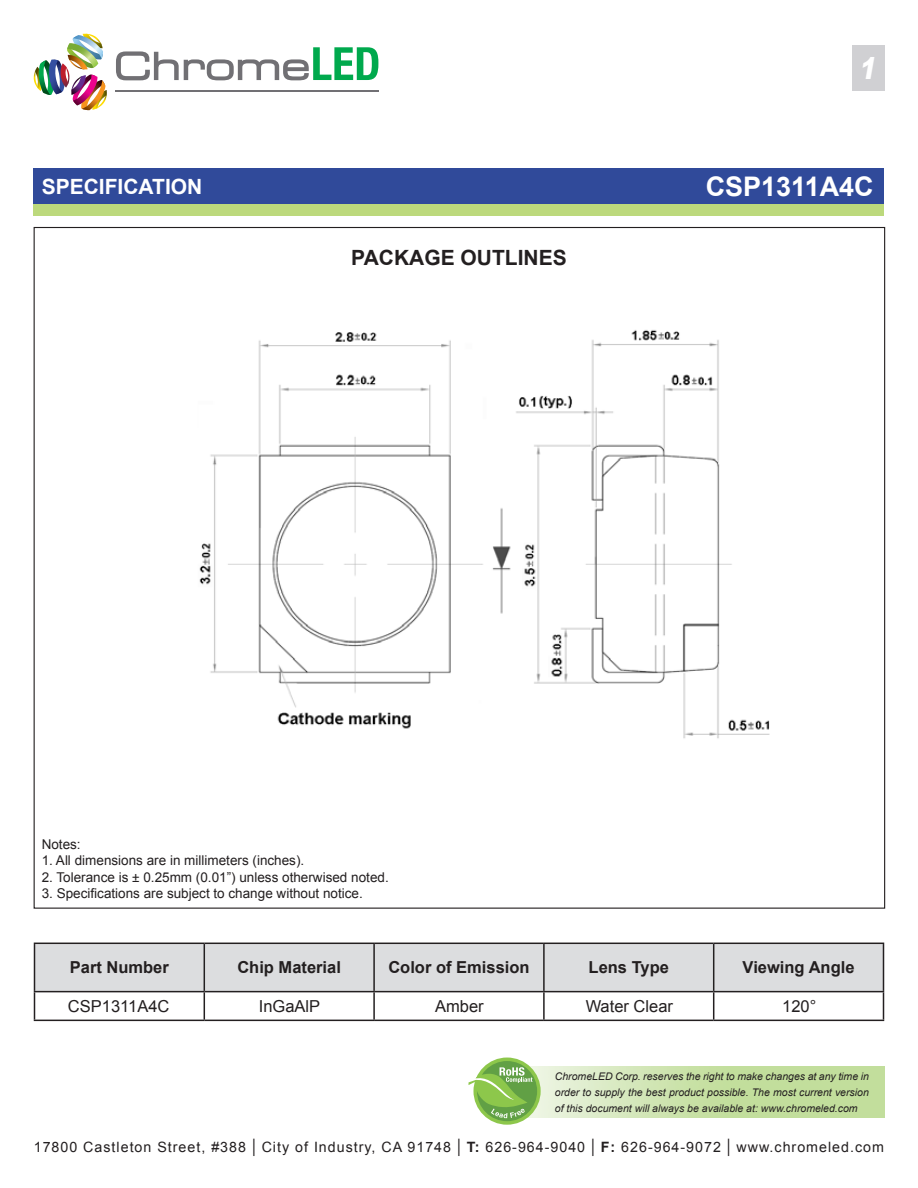
<style>
.page{position:relative;width:918px;height:1188px;background:#fff}
.page>*{position:absolute;margin:0;border:0;box-sizing:border-box;transform-origin:0 0}
.t1{font:italic 900 30px "Arial";color:#fff;scale:.8 1}
.t2{font:700 27px "Arial";color:#fff}
.t3{font:700 21px "Arial";color:#231f20}
.t4{font:700 21px "Arial";color:#fff}
.t5{font:700 16.5px "Arial";color:#231f20}
.t6{font:16.5px/20px "Arial";letter-spacing:-.005em;color:#000}
.t7{font:16.5px "Arial";color:#231f20}
.t8{font:14.25px "Arial";letter-spacing:.07em;color:#231f20}
.t9{font:13.5px "Arial";color:#231f20}
.t10{font:italic 10.5px/15.8px "Arial";color:#231f20;text-align:justify}
.s1{font-size:18.6px}
.s2{font-weight:700}
</style>
<div class="page">
<img style="left:34px;top:34px;width:73px;height:76px">
<hr style="left:115px;top:90px;width:263px;height:2px;background:#717074">
<svg style="left:116px;top:47px;width:262px;height:33px"></svg>
<svg style="left:473px;top:1058px;width:68px;height:67px"></svg>
<div style="left:477px;top:1061px;width:60px;height:60px;background:#61a045;border-radius:50%"></div>
<svg style="left:469px;top:1067px;width:64px;height:51px"></svg>
<div style="left:34px;top:168px;width:850px;height:37px;background:#304a9a"></div>
<div style="left:34px;top:204px;width:850px;height:12px;background:#bcd97c"></div>
<hr style="left:34px;top:1020px;width:170px;height:1px;background:#231f20">
<hr style="left:204px;top:1020px;width:170px;height:1px;background:#231f20">
<hr style="left:374px;top:1020px;width:170px;height:1px;background:#231f20">
<hr style="left:544px;top:1020px;width:170px;height:1px;background:#231f20">
<hr style="left:714px;top:1020px;width:170px;height:1px;background:#231f20">
<div style="left:852px;top:45px;width:32px;height:46px;background:#d0d0d3"></div>
<img style="left:199px;top:330px;width:571px;height:409px">
<svg style="left:34px;top:942px;width:850px;height:78px"></svg>
<h3 class="t4" style="left:42px;top:172px;width:162px">specification</h3>
<h3 class="t3" style="left:351px;top:244px;width:217px">package outlines</h3>
<h1 class="t1" style="left:859px;top:46px;width:31px">1</h1>
<h2 class="t2" style="left:706px;top:168px;width:170px">CSP1311A4C</h2>
<p class="t9" style="left:42px;top:836px;width:41px">Notes:</p>
<p class="t9" style="left:42px;top:852px;width:264px">1. All dimensions are in millimeters (inches).</p>
<p class="t9" style="left:42px;top:868px;width:349px">2. Tolerance is ± 0.25mm (0.01”) unless otherwised noted.</p>
<p class="t9" style="left:42px;top:884px;width:323px">3. Specifications are subject to change without notice.</p>
<h3 class="t6" style="left:142px;top:856px;width:75px">L955UBC<br>L955MBC</h3>
<h3 class="t6" style="left:310px;top:864px;width:46px">(Blue)</h3>
<h3 class="t5" style="left:70px;top:957px;width:101px">Part Number</h3>
<h3 class="t5" style="left:237px;top:957px;width:105px">Chip Material</h3>
<h3 class="t5" style="left:388px;top:957px;width:143px">Color of Emission</h3>
<h3 class="t5" style="left:589px;top:957px;width:82px">Lens Type</h3>
<h3 class="t5" style="left:743px;top:957px;width:113px">Viewing Angle</h3>
<h3 class="t6" style="left:137px;top:960px;width:83px">L955LPGC</h3>
<h3 class="t6" style="left:734px;top:960px;width:99px">112.5 - 285.0</h3>
<h3 class="t7" style="left:68px;top:995px;width:103px">CSP1311A4C</h3>
<h3 class="t7" style="left:259px;top:995px;width:63px">InGaAlP</h3>
<h3 class="t7" style="left:435px;top:995px;width:50px">Amber</h3>
<h3 class="t7" style="left:586px;top:995px;width:89px">Water Clear</h3>
<h3 class="t7" style="left:782px;top:995px;width:36px">120°</h3>
<p class="t10" style="left:555px;top:1069px;width:316px">ChromeLED Corp. reserves the right to make changes at any time in order to supply the best product possible. The most current version of this document will always be available at: www.chromeled.com</p>
<h3 class="t8" style="left:34px;top:1137px;width:852px">17800 Castleton Street, #388 <span class="s1">|</span> City of Industry, CA 91748 <span class="s1">|</span> <span class="s2">T:</span> 626-964-9040 <span class="s1">|</span> <span class="s2">F:</span> 626-964-9072 <span class="s1">|</span> www.chromeled.com</h3>
</div>
